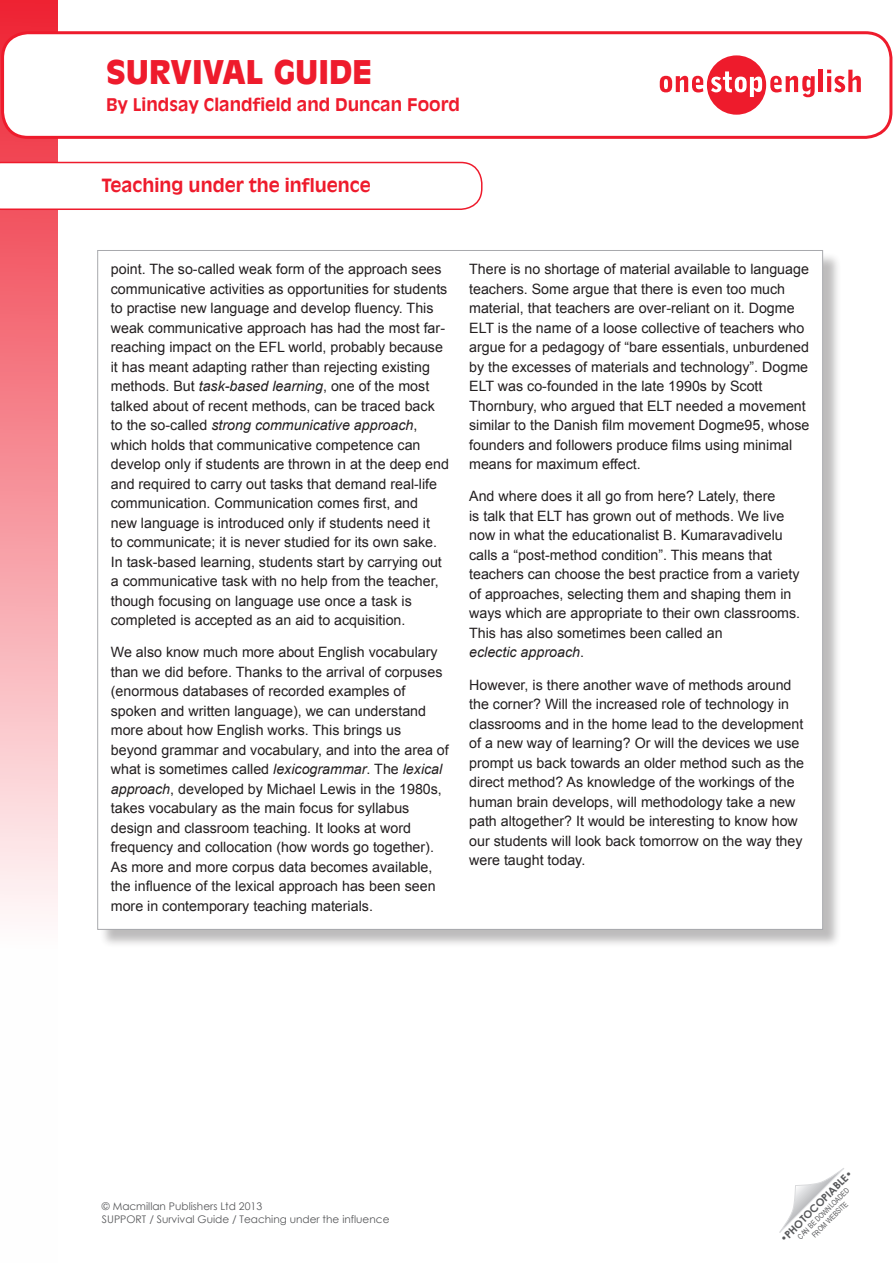
<style>
.page{position:relative;width:893px;height:1263px;background:#fff}
.page>*{position:absolute;margin:0;border:0;box-sizing:border-box;transform-origin:0 0}
.t1{font:900 32.25px "Antique Olive Std";color:#ee1b2c}
.t2{font:700 18px "Antique Olive Std";color:#ee1b2c}
.t3{font:700 17.25px "Antique Olive Std";color:#ee1b2c}
.Body_Arial{font:14.25px/19.5px "Arial";color:#231f20}
.t4{font:10.5px/13.5px "Century Gothic";color:#57585a}
.t5{font:700 10.5px "Century Gothic";color:#57585a}
.t6{font:7.5px/9px "Arial Narrow";color:#57585a;text-align:center}
.s1{font-style:italic}
.s2{font-weight:400}
</style>
<div class="page">
<svg style="left:779px;top:1168px;width:65px;height:65px"></svg>
<svg style="left:0;top:0;width:58px;height:911px"></svg>
<div style="left:3px;top:33px;width:888px;height:104px;background:#fff;border-radius:26px"></div>
<div style="left:1px;top:31px;width:891px;height:108px;border:3px solid #ee1b2c;border-radius:26px"></div>
<svg style="left:0;top:162px;width:482px;height:48px"></svg>
<svg style="left:660px;top:55px;width:155px;height:60px"></svg>
<hr style="left:819px;top:70px;width:4px;height:22px;background:#ee1b2c">
<svg style="left:827px;top:70px;width:34px;height:22px"></svg>
<div style="left:100px;top:252px;width:742px;height:696px;background:#231f20;opacity:.3"></div>
<div style="left:98px;top:250px;width:725px;height:679px;background:#fff"></div>
<h1 class="t1" style="left:106px;top:53px;width:268px">SURVIVAL GUIDE</h1>
<p class="t3" style="left:106px;top:94px;width:355px">By Lindsay Clandfield and Duncan Foord</p>
<p class="t2" style="left:102px;top:174px;width:270px">Teaching under the influence</p>
<p class="Body_Arial" style="left:111px;top:259px;width:340px">point. The so-called weak form of the approach sees communicative activities as opportunities for students to practise new language and develop fluency. This weak communicative approach has had the most far&shy;reaching impact on the EFL world, probably because it has meant adapting rather than rejecting existing methods. But <span class="s1">task-based learning</span>, one of the most talked about of recent methods, can be traced back to the so-called <span class="s1">strong communicative approach</span>, which holds that communicative competence can develop only if students are thrown in at the deep end and required to carry out tasks that demand real-life communication. Communication comes first, and<br>new language is introduced only if students need it<br>to communicate; it is never studied for its own sake.<br>In task-based learning, students start by carrying out a communicative task with no help from the teacher, though focusing on language use once a task is completed is accepted as an aid to acquisition.</p>
<p class="Body_Arial" style="left:111px;top:643px;width:339px">We also know much more about English vocabulary than we did before. Thanks to the arrival of corpuses (enormous databases of recorded examples of spoken and written language), we can understand more about how English works. This brings us beyond grammar and vocabulary, and into the area of what is sometimes called <span class="s1">lexicogrammar</span>. The <span class="s1">lexical approach</span>, developed by Michael Lewis in the 1980s, takes vocabulary as the main focus for syllabus design and classroom teaching. It looks at word frequency and collocation (how words go together).<br>As more and more corpus data becomes available, the influence of the lexical approach has been seen more in contemporary teaching materials.</p>
<p class="Body_Arial" style="left:469px;top:259px;width:342px">There is no shortage of material available to language teachers. Some argue that there is even too much material, that teachers are over-reliant on it. Dogme ELT is the name of a loose collective of teachers who argue for a pedagogy of “bare essentials, unburdened by the excesses of materials and technology”. Dogme ELT was co-founded in the late 1990s by Scott Thornbury, who argued that ELT needed a movement similar to the Danish film movement Dogme95, whose founders and followers produce films using minimal means for maximum effect.</p>
<p class="Body_Arial" style="left:469px;top:487px;width:333px">And where does it all go from here? Lately, there<br>is talk that ELT has grown out of methods. We live now in what the educationalist B. Kumaravadivelu calls a “post-method condition”. This means that teachers can choose the best practice from a variety of approaches, selecting them and shaping them in ways which are appropriate to their own classrooms.<br>This has also sometimes been called an<br><span class="s1">eclectic approach</span>.</p>
<p class="Body_Arial" style="left:469px;top:675px;width:337px">However, is there another wave of methods around the corner? Will the increased role of technology in classrooms and in the home lead to the development of a new way of learning? Or will the devices we use prompt us back towards an older method such as the direct method? As knowledge of the workings of the human brain develops, will methodology take a new path altogether? It would be interesting to know how our students will look back tomorrow on the way they were taught today.</p>
<p class="t4" style="left:102px;top:1199px;width:289px">© Macmillan Publishers Ltd 2013<br>SUPPORT / Survival Guide / Teaching under the influence</p>
<p class="t5" style="left:776px;top:1235px;width:99px;rotate:-45deg"><span class="s2">•</span>PHOTOCOPIABLE<span class="s2">•</span></p>
<p class="t6" style="left:796px;top:1234px;width:71px;rotate:-45deg">CAN BE DOWNLOADED<br>FROM WEBSITE</p>
</div>
